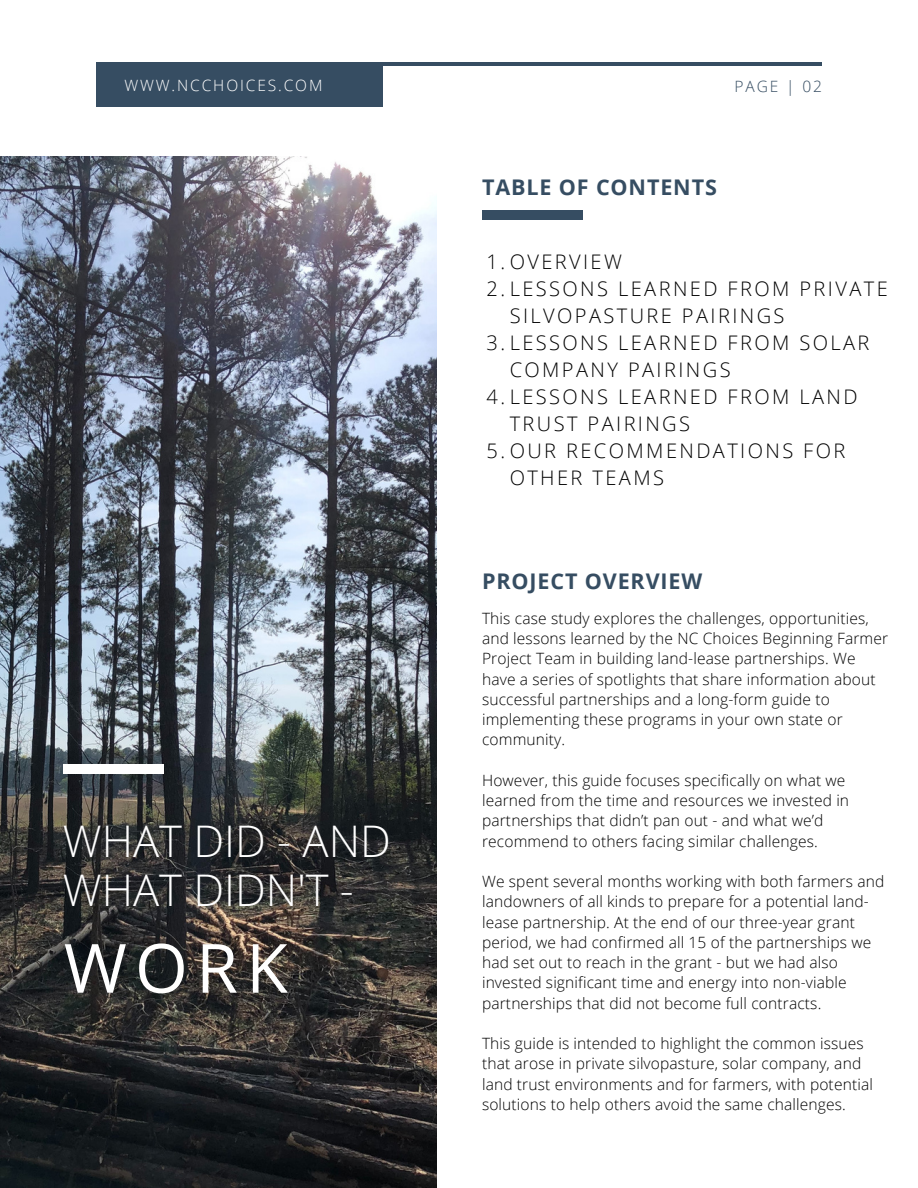
<style>
.page{position:relative;width:918px;height:1188px;background:#fff}
.page>*{position:absolute;margin:0;border:0;box-sizing:border-box;transform-origin:0 0}
.t1{font:67.95px "Open Sans";color:#fff}
.t2{font:300 43.65px/48.8px "Open Sans";color:#fff}
.t3{font:700 21.6px "Open Sans";letter-spacing:.04em;color:#364d62}
.t4{font:300 20.1px/27px "Open Sans";letter-spacing:.12em;color:#000}
.t5{font:300 15.6px/20.2px "Open Sans";letter-spacing:.01em;color:#000}
.t6{font:300 15.6px "Open Sans";letter-spacing:.12em;color:#fff}
.t7{font:300 15.6px "Open Sans";letter-spacing:.12em;color:#364d62}
</style>
<div class="page">
<hr style="left:96px;top:62px;width:726px;height:4px;background:#364d62">
<div style="left:96px;top:62px;width:287px;height:44px;background:#364d62"></div>
<img style="left:0;top:156px;width:437px;height:1032px">
<div style="left:63px;top:764px;width:100px;height:9px;background:#fff"></div>
<div style="left:482px;top:210px;width:100px;height:9px;background:#364d62"></div>
<p class="t6" style="left:124px;top:74px;width:200px">WWW.NCCHOICES.COM</p>
<p class="t7" style="left:735px;top:75px;width:89px">PAGE | 02</p>
<p class="t3" style="left:482px;top:172px;width:236px">TABLE OF CONTENTS</p>
<p class="t2" style="left:63px;top:816px;width:330px">WHAT DID - AND<br>WHAT DIDN'T -</p>
<p class="t1" style="left:64px;top:920px;width:225px">WORK</p>
<p class="t4" style="left:487px;top:248px;width:137px">1.OVERVIEW</p>
<p class="t4" style="left:510px;top:275px;width:380px;text-indent:-23px">2.LESSONS LEARNED FROM PRIVATE<br>SILVOPASTURE PAIRINGS</p>
<p class="t4" style="left:510px;top:329px;width:361px;text-indent:-23px">3.LESSONS LEARNED FROM SOLAR<br>COMPANY PAIRINGS</p>
<p class="t4" style="left:510px;top:383px;width:349px;text-indent:-23px">4.LESSONS LEARNED FROM LAND<br>TRUST PAIRINGS</p>
<p class="t4" style="left:510px;top:437px;width:337px;text-indent:-23px">5.OUR RECOMMENDATIONS FOR<br>OTHER TEAMS</p>
<p class="t3" style="left:482px;top:566px;width:222px">PROJECT OVERVIEW</p>
<p class="t5" style="left:482px;top:608px;width:408px">This case study explores the challenges, opportunities, and lessons learned by the NC Choices Beginning Farmer Project Team in building land-lease partnerships. We have a series of spotlights that share information about successful partnerships and a long-form guide to implementing these programs in your own state or community.</p>
<p class="t5" style="left:482px;top:770px;width:369px">However, this guide focuses specifically on what we learned from the time and resources we invested in partnerships that didn’t pan out - and what we’d recommend to others facing similar challenges.</p>
<p class="t5" style="left:482px;top:871px;width:404px">We spent several months working with both farmers and landowners of all kinds to prepare for a potential land&shy;lease partnership. At the end of our three-year grant period, we had confirmed all 15 of the partnerships we had set out to reach in the grant - but we had also invested significant time and energy into non-viable partnerships that did not become full contracts.</p>
<p class="t5" style="left:482px;top:1033px;width:392px">This guide is intended to highlight the common issues that arose in private silvopasture, solar company, and land trust environments and for farmers, with potential solutions to help others avoid the same challenges.</p>
</div>
